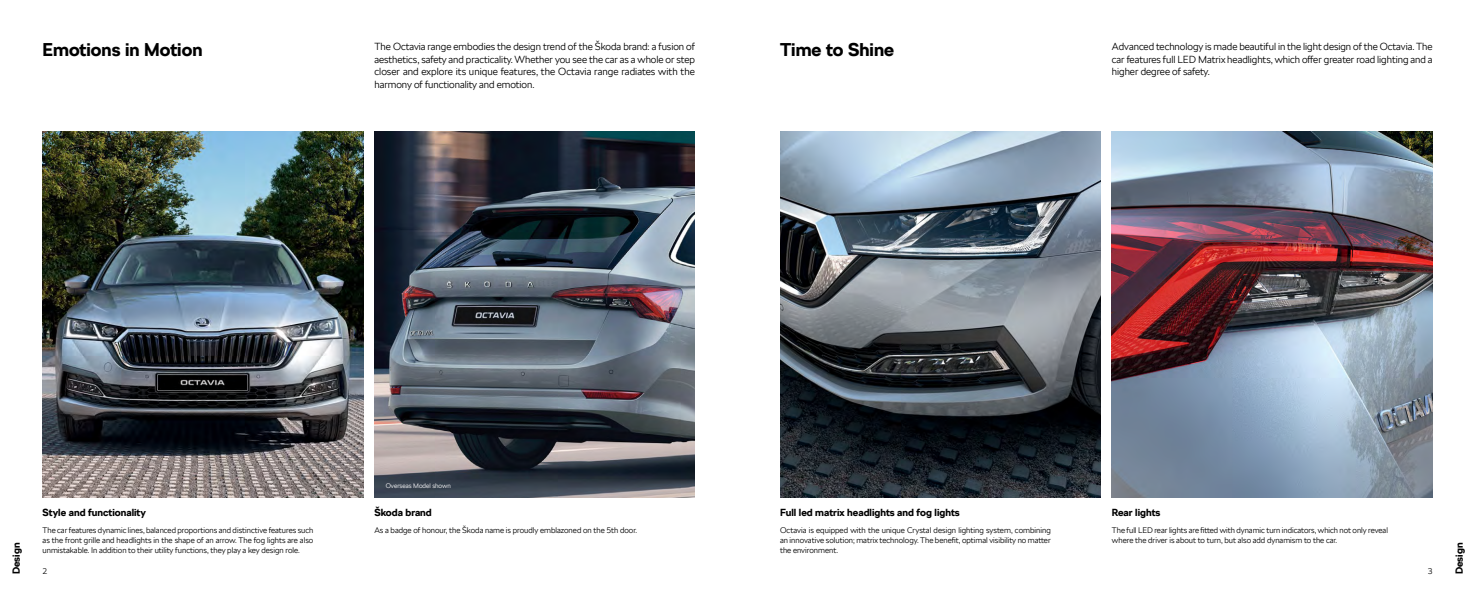
<style>
.page{position:relative;width:1475px;height:596px;background:#fff}
.page>*{position:absolute;margin:0;border:0;box-sizing:border-box;transform-origin:0 0}
.t1{font:700 18px "SKODA Next";color:#000}
.t2{font:300 10px/12.5px "SKODA Next";color:#000;text-align:justify}
.t3{font:700 10px "SKODA Next";color:#000}
.t4{font:300 8px/10px "SKODA Next";color:#000;text-align:justify}
.t5{font:300 6.5px "SKODA Next";color:#fff}
</style>
<div class="page">
<img style="left:43px;top:131px;width:320px;height:365px">
<img style="left:780px;top:131px;width:320px;height:365px">
<img style="left:374px;top:131px;width:320px;height:365px">
<img style="left:1111px;top:131px;width:320px;height:365px">
<p class="t2" style="left:374px;top:40px;width:322px">The Octavia range embodies the design trend of the Škoda brand: a fusion of aesthetics, safety and practicality. Whether you see the car as a whole or step closer and explore its unique features, the Octavia range radiates with the harmony of functionality and emotion.</p>
<p class="t2" style="left:1111px;top:40px;width:322px">Advanced technology is made beautiful in the light design of the Octavia. The car features full LED Matrix headlights, which offer greater road lighting and a higher degree of safety.</p>
<h1 class="t1" style="left:43px;top:38px;width:161px">Emotions in Motion</h1>
<h1 class="t1" style="left:780px;top:38px;width:116px">Time to Shine</h1>
<p class="t3" style="left:10px;top:574px;width:33px;rotate:-90deg">Design</p>
<p class="t3" style="left:43px;top:505px;width:105px">Style and functionality</p>
<p class="t4" style="left:43px;top:525px;width:272px">The car features dynamic lines, balanced proportions and distinctive features such as the front grille and headlights in the shape of an arrow. The fog lights are also unmistakable. In addition to their utility functions, they play a key design role.</p>
<p class="t5" style="left:386px;top:481px;width:67px">Overseas Model shown</p>
<p class="t3" style="left:374px;top:505px;width:59px">Škoda brand</p>
<p class="t4" style="left:374px;top:525px;width:264px">As a badge of honour, the Škoda name is proudly emblazoned on the 5th door.</p>
<p class="t3" style="left:780px;top:505px;width:181px">Full led matrix headlights and fog lights</p>
<p class="t4" style="left:780px;top:525px;width:272px">Octavia is equipped with the unique Crystal design lighting system, combining an innovative solution; matrix technology. The benefit, optimal visibility no matter the environment.</p>
<p class="t3" style="left:1111px;top:505px;width:50px">Rear lights</p>
<p class="t4" style="left:1111px;top:525px;width:277px">The full LED rear lights are fitted with dynamic turn indicators, which not only reveal where the driver is about to turn, but also add dynamism to the car.</p>
<p class="t4" style="left:43px;top:565px;width:6px">2</p>
<p class="t4" style="left:1427px;top:565px;width:6px">3</p>
<p class="t3" style="left:1451px;top:574px;width:33px;rotate:-90deg">Design</p>
</div>
